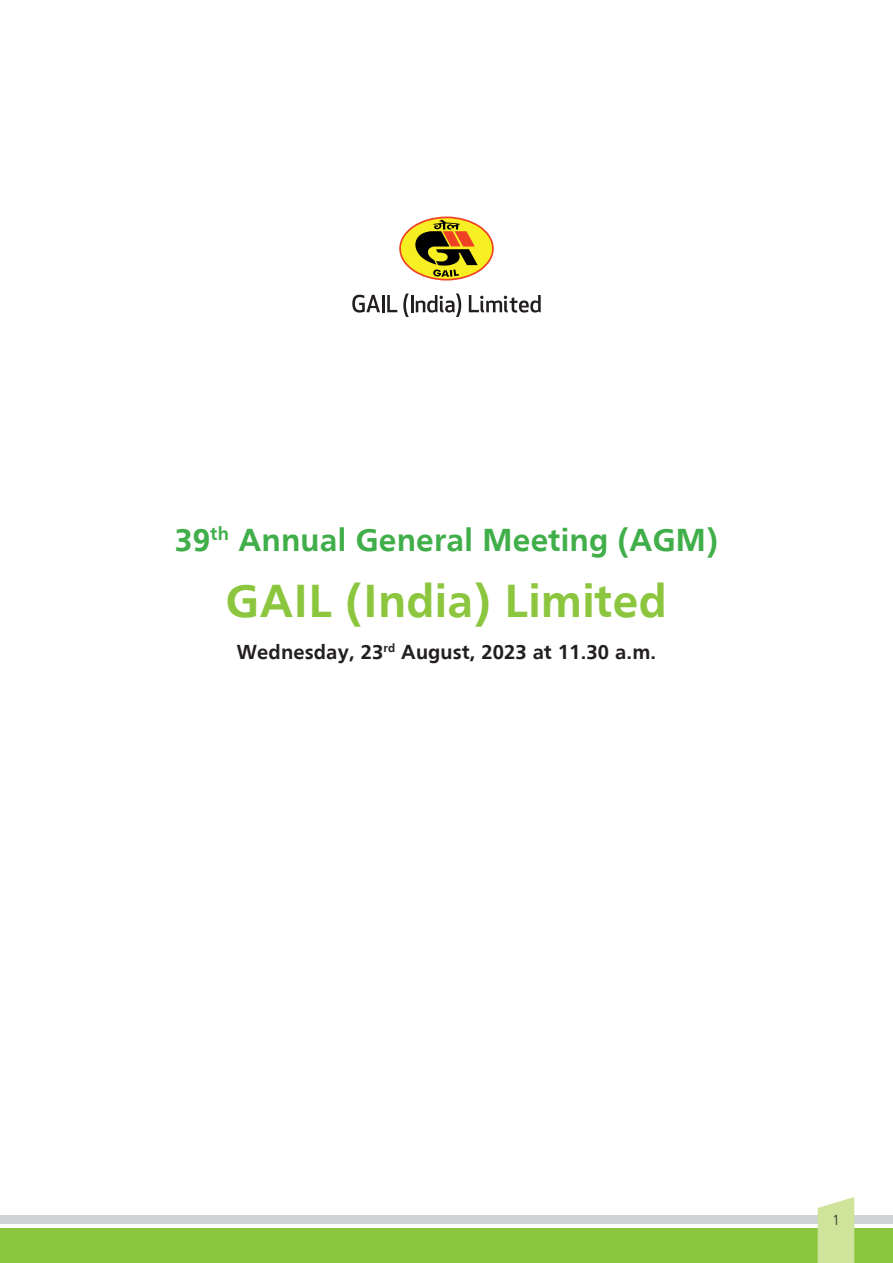
<style>
.page{position:relative;width:893px;height:1263px;background:#fff}
.page>*{position:absolute;margin:0;border:0;box-sizing:border-box;transform-origin:0 0}
.t1{font:700 48px "Frugal Sans";letter-spacing:.005em;color:#8bc63e}
.t2{font:700 33px "Frugal Sans";letter-spacing:.005em;color:#40ae49}
.t3{font:700 21px "Frugal Sans";letter-spacing:.005em;color:#231f20}
.t4{font:300 15px "Frugal Sans";color:#231f20;scale:.9 1}
</style>
<div class="page">
<div style="left:0;top:1215px;width:893px;height:8px;background:#d1d2d4"></div>
<div style="left:0;top:1228px;width:893px;height:35px;background:#8bc63e"></div>
<svg style="left:818px;top:1197px;width:36px;height:66px;background:#d3e5a2"></svg>
<svg style="left:399px;top:217px;width:95px;height:63px"></svg>
<svg style="left:352px;top:295px;width:45px;height:18px"></svg>
<svg style="left:403px;top:293px;width:58px;height:24px"></svg>
<svg style="left:469px;top:295px;width:72px;height:18px"></svg>
<h2 class="t2" style="left:175px;top:521px;width:545px">39<sup>th</sup> Annual General Meeting (AGM)</h2>
<h1 class="t1" style="left:226px;top:573px;width:443px">GAIL (India) Limited</h1>
<p class="t3" style="left:237px;top:640px;width:421px">Wednesday, 23<sup>rd</sup> August, 2023 at 11.30 a.m.</p>
<p class="t4" style="left:832px;top:1211px;width:10px">1</p>
</div>
